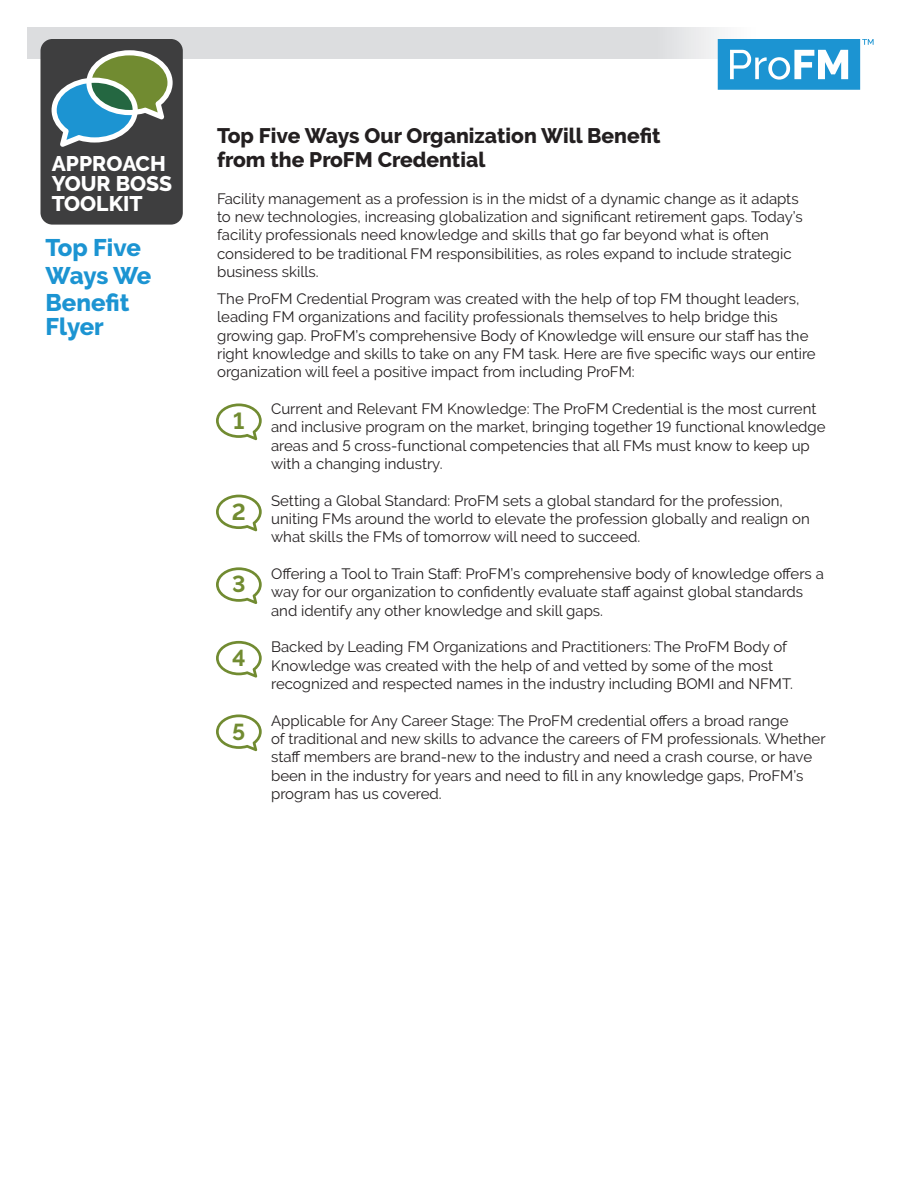
<style>
.page{position:relative;width:918px;height:1188px;background:#fff}
.page>*{position:absolute;margin:0;border:0;box-sizing:border-box;transform-origin:0 0}
.t1{font:800 24px/27.3px "Raleway";letter-spacing:-.005em;color:#1c94d2}
.t2{font:700 22.95px "Raleway";color:#718b31}
.t3{font:800 21.15px/20.2px "Raleway";color:#fff}
.t4{font:800 21px/24.3px "Raleway";color:#231f20}
.t5{font:15px/18.3px "Raleway";color:#231f20}
</style>
<div class="page">
<div style="left:27px;top:27px;width:604px;height:32px;background:#dcdddf"></div>
<div style="left:630px;top:27px;width:128px;height:32px;background:linear-gradient(to right,#d6d8da,#fff)"></div>
<div style="left:40px;top:39px;width:143px;height:186px;background:#3e3e3f;border-radius:12px"></div>
<svg style="left:52px;top:50px;width:121px;height:97px"></svg>
<svg style="left:216px;top:404px;width:46px;height:36px"></svg>
<svg style="left:216px;top:495px;width:46px;height:36px"></svg>
<svg style="left:216px;top:567px;width:46px;height:37px"></svg>
<svg style="left:216px;top:714px;width:46px;height:37px"></svg>
<svg style="left:216px;top:641px;width:46px;height:37px"></svg>
<svg style="left:718px;top:39px;width:156px;height:51px"></svg>
<h3 class="t3" style="left:52px;top:153px;width:122px">APPROACH<br>YOUR BOSS<br>TOOLKIT</h3>
<h1 class="t1" style="left:46px;top:235px;width:107px">Top Five<br>Ways We<br>Benefit</h1>
<h1 class="t1" style="left:46px;top:314px;width:60px">Flyer</h1>
<h3 class="t4" style="left:217px;top:123px;width:445px">Top Five Ways Our Organization Will Benefit from the ProFM Credential</h3>
<p class="t5" style="left:217px;top:189px;width:587px">Facility management as a profession is in the midst of a dynamic change as it adapts to new technologies, increasing globalization and significant retirement gaps. Today’s facility professionals need knowledge and skills that go far beyond what is often considered to be traditional FM responsibilities, as roles expand to include strategic business skills.</p>
<p class="t5" style="left:217px;top:290px;width:600px">The ProFM Credential Program was created with the help of top FM thought leaders, leading FM organizations and facility professionals themselves to help bridge this growing gap. ProFM’s comprehensive Body of Knowledge will ensure our staff has the right knowledge and skills to take on any FM task. Here are five specific ways our entire organization will feel a positive impact from including ProFM:</p>
<p class="t5" style="left:271px;top:400px;width:556px">Current and Relevant FM Knowledge: The ProFM Credential is the most current and inclusive program on the market, bringing together 19 functional knowledge areas and 5 cross-functional competencies that all FMs must know to keep up with a changing industry.</p>
<p class="t5" style="left:271px;top:491px;width:540px">Setting a Global Standard: ProFM sets a global standard for the profession, uniting FMs around the world to elevate the profession globally and realign on what skills the FMs of tomorrow will need to succeed.</p>
<p class="t5" style="left:271px;top:564px;width:554px">Offering a Tool to Train Staff: ProFM’s comprehensive body of knowledge offers a way for our organization to confidently evaluate staff against global standards and identify any other knowledge and skill gaps.</p>
<p class="t5" style="left:271px;top:638px;width:523px">Backed by Leading FM Organizations and Practitioners: The ProFM Body of<br>Knowledge was created with the help of and vetted by some of the most recognized and respected names in the industry including BOMI and NFMT.</p>
<p class="t5" style="left:271px;top:711px;width:556px">Applicable for Any Career Stage: The ProFM credential offers a broad range<br>of traditional and new skills to advance the careers of FM professionals. Whether staff members are brand-new to the industry and need a crash course, or have been in the industry for years and need to fill in any knowledge gaps, ProFM’s program has us covered.</p>
<h2 class="t2" style="left:233px;top:407px;width:13px">1</h2>
<h2 class="t2" style="left:232px;top:499px;width:15px">2</h2>
<h2 class="t2" style="left:232px;top:571px;width:15px">3</h2>
<h2 class="t2" style="left:232px;top:645px;width:15px">4</h2>
<h2 class="t2" style="left:232px;top:718px;width:15px">5</h2>
</div>
